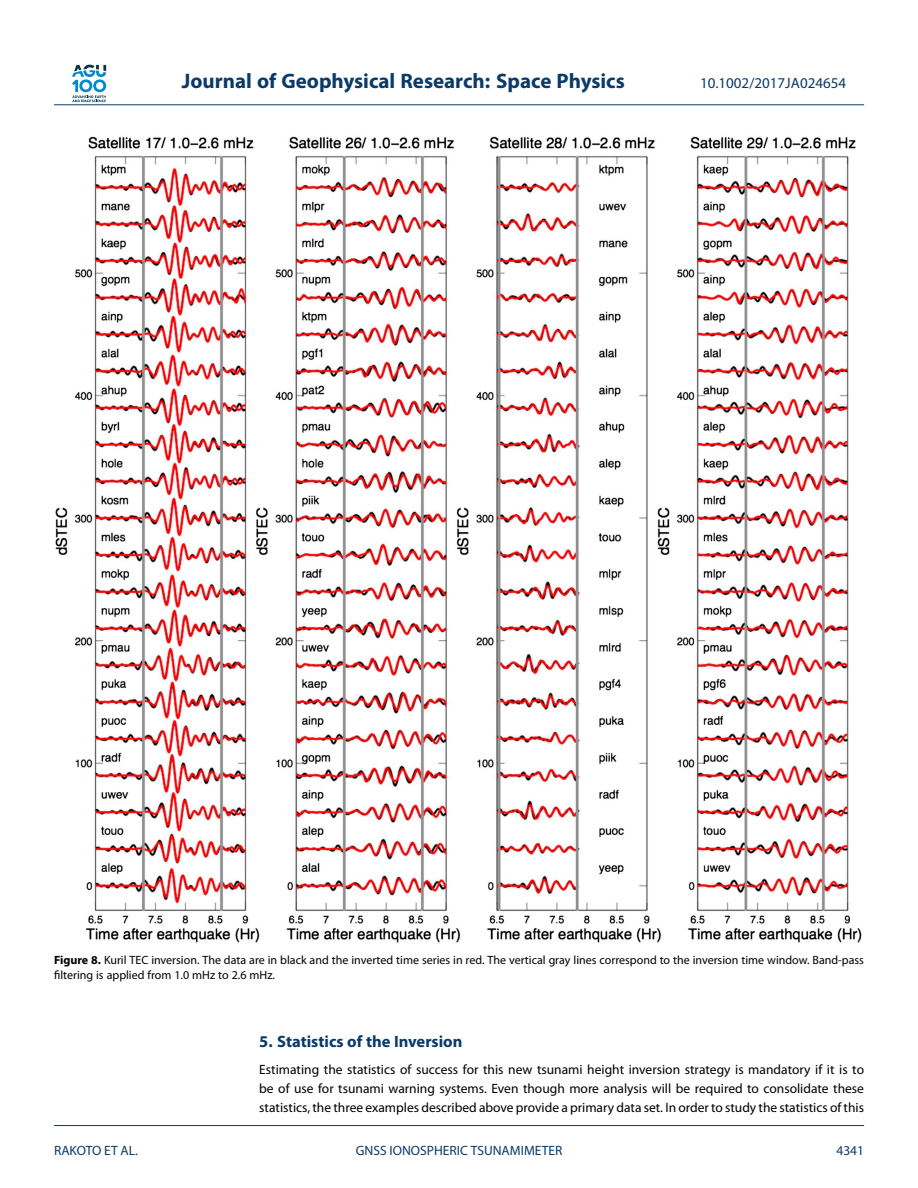
<style>
.page{position:relative;width:918px;height:1188px;background:#fff}
.page>*{position:absolute;margin:0;border:0;box-sizing:border-box;transform-origin:0 0}
.t1{font:700 21px "Myriad Pro";color:#0a3a69}
.t2{font:700 16.5px "Myriad Pro";color:#0a3a69}
.t3{font:15px "Myriad Pro";color:#0a3a69}
.t4{font:13.5px/19.4px "Myriad Pro";color:#000;text-align:justify}
.t5{font:13.5px "Myriad Pro";color:#0a3a69}
.t6{font:12px/15px "Myriad Pro";color:#000}
.s1{font-weight:700}
</style>
<div class="page">
<svg style="left:72px;top:65px;width:34px;height:37px"></svg>
<hr style="left:54px;top:104px;width:810px;height:1px;background:#0a3a69">
<img style="left:55px;top:136px;width:807px;height:807px">
<hr style="left:54px;top:1125px;width:810px;height:1px;background:#0a3a69">
<h1 class="t1" style="left:182px;top:73px;width:444px">Journal of Geophysical Research: Space Physics</h1>
<p class="t3" style="left:700px;top:78px;width:148px">10.1002/2017JA024654</p>
<p class="t6" style="left:54px;top:954px;width:811px"><span class="s1">Figure 8.</span> Kuril TEC inversion. The data are in black and the inverted time series in red. The vertical gray lines correspond to the inversion time window. Band-pass filtering is applied from 1.0 mHz to 2.6 mHz.</p>
<p class="t2" style="left:259px;top:1035px;width:205px">5. Statistics of the Inversion</p>
<p class="t4" style="left:259px;top:1061px;width:606px">Estimating the statistics of success for this new tsunami height inversion strategy is mandatory if it is to be of use for tsunami warning systems. Even though more analysis will be required to consolidate these statistics, the three examples described above provide a primary data set. In order to study the statistics of this</p>
<p class="t5" style="left:54px;top:1145px;width:85px">RAKOTO ET AL.</p>
<p class="t5" style="left:356px;top:1145px;width:208px">GNSS IONOSPHERIC TSUNAMIMETER</p>
<p class="t5" style="left:836px;top:1145px;width:29px">4341</p>
</div>
